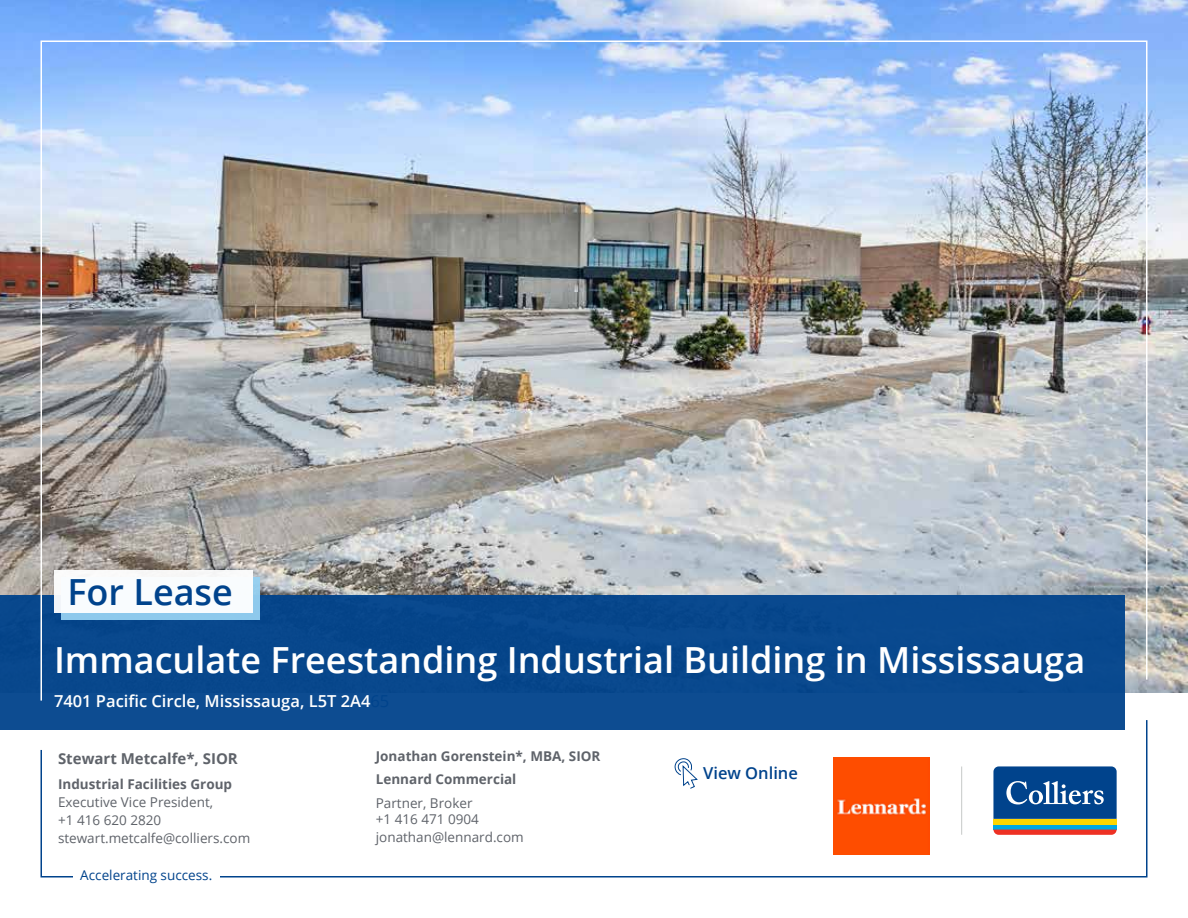
<style>
.page{position:relative;width:1188px;height:918px;background:#fff}
.page>*{position:absolute;margin:0;border:0;box-sizing:border-box;transform-origin:0 0}
.t1{font:600 36px "Open Sans";color:#fff}
.t2{font:600 36px "Open Sans";color:#00438c}
.t3{font:600 16.5px "Open Sans";color:#fff}
.t4{font:600 16.5px "Open Sans";color:#00438c}
.t5{font:700 15px "Open Sans";color:#5f636a}
.t6{font:13.5px/18px "Open Sans";color:#5f636a}
.t7{font:700 13.5px/23.2px "Open Sans";color:#5f636a}
.t8{font:13.5px "Open Sans";color:#00438c}
.s1{font-weight:400;color:#00438c}
</style>
<div class="page">
<img style="left:0;top:0;width:1188px;height:692px">
<div style="left:0;top:596px;width:1125px;height:134px;background:#0d4c91"></div>
<svg style="left:40px;top:720px;width:1108px;height:158px"></svg>
<hr style="left:961px;top:767px;width:1px;height:68px;background:#c7c9c8">
<div style="left:991px;top:764px;width:128px;height:73px;background:#fff;border-radius:7px"></div>
<div style="left:993px;top:824px;width:124px;height:6px;background:#00a8e4"></div>
<div style="left:993px;top:819px;width:124px;height:5px;background:#ffd600"></div>
<svg style="left:993px;top:830px;width:124px;height:5px"></svg>
<svg style="left:993px;top:766px;width:124px;height:53px;background:#1f5a9a"></svg>
<div style="left:73px;top:870px;width:146px;height:10px;background:#fff"></div>
<img style="left:40px;top:40px;width:1108px;height:661px">
<img style="left:833px;top:758px;width:97px;height:96px">
<svg style="left:674px;top:758px;width:24px;height:31px"></svg>
<h1 class="t2" style="left:68px;top:568px;width:167px">For Lease</h1>
<h1 class="t1" style="left:54px;top:635px;width:1033px">Immaculate Freestanding Industrial Building in Mississauga</h1>
<p class="t3" style="left:54px;top:690px;width:337px">7401 Pacific Circle, Mississauga, L5T 2A4<span class="s1">65</span></p>
<p class="t5" style="left:58px;top:748px;width:181px">Stewart Metcalfe*, SIOR</p>
<p class="t7" style="left:58px;top:772px;width:176px">Industrial Facilities Group</p>
<p class="t6" style="left:58px;top:792px;width:194px">Executive Vice President,<br>+1 416 620 2820 stewart.metcalfe@colliers.com</p>
<p class="t8" style="left:80px;top:866px;width:133px">Accelerating success.</p>
<p class="t7" style="left:376px;top:744px;width:226px">Jonathan Gorenstein*, MBA, SIOR<br>Lennard Commercial</p>
<p class="t6" style="left:376px;top:794px;width:105px;line-height:16.5px">Partner, Broker +1 416 471 0904</p>
<p class="t6" style="left:376px;top:828px;width:149px">jonathan@lennard.com</p>
<p class="t4" style="left:703px;top:762px;width:96px">View Online</p>
</div>
